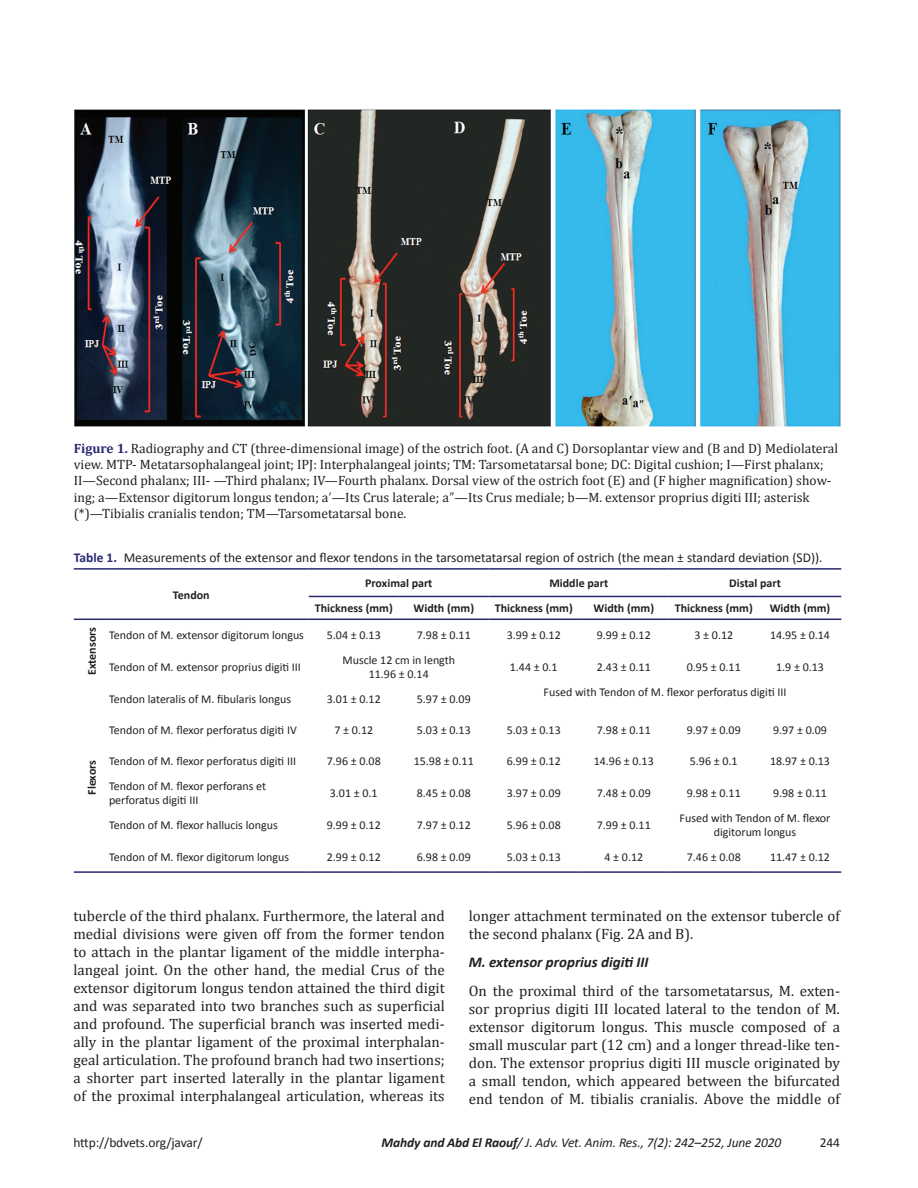
<style>
.page{position:relative;width:918px;height:1188px;background:#fff}
.page>*{position:absolute;margin:0;border:0;box-sizing:border-box;transform-origin:0 0}
.Para_1st{font:15px/18px "Cambria";color:#231f20;text-align:justify}
.Head_B{font:italic 700 15px "Calibri";color:#231f20}
.t1{font:13.5px/16.2px "Cambria";color:#231f20}
.Table_Caption{font:13.5px "Calibri";color:#231f20}
.t2{font:italic 13.5px "Calibri";letter-spacing:-.01em;color:#231f20}
.Table_text{font:12px/14.4px "Calibri";color:#231f20}
.Table_text-2{font:700 12px "Calibri";color:#231f20}
.s1{font-weight:700;color:#292a73}
.s2{font-weight:700}
</style>
<div class="page">
<hr style="left:109px;top:871px;width:200px;height:2px;background:#292a73">
<hr style="left:309px;top:871px;width:90px;height:2px;background:#292a73">
<hr style="left:399px;top:871px;width:90px;height:2px;background:#292a73">
<hr style="left:489px;top:871px;width:90px;height:2px;background:#292a73">
<hr style="left:579px;top:871px;width:90px;height:2px;background:#292a73">
<hr style="left:669px;top:871px;width:90px;height:2px;background:#292a73">
<hr style="left:759px;top:871px;width:82px;height:2px;background:#292a73">
<hr style="left:74px;top:871px;width:35px;height:2px;background:#292a73">
<hr style="left:74px;top:568px;width:35px;height:2px;background:#292a73">
<hr style="left:109px;top:568px;width:200px;height:2px;background:#292a73">
<hr style="left:309px;top:568px;width:90px;height:2px;background:#292a73">
<hr style="left:399px;top:568px;width:90px;height:2px;background:#292a73">
<hr style="left:489px;top:568px;width:90px;height:2px;background:#292a73">
<hr style="left:579px;top:568px;width:90px;height:2px;background:#292a73">
<hr style="left:669px;top:568px;width:90px;height:2px;background:#292a73">
<hr style="left:759px;top:568px;width:82px;height:2px;background:#292a73">
<hr style="left:309px;top:619px;width:90px;height:1px;background:#292a73">
<hr style="left:399px;top:619px;width:90px;height:1px;background:#292a73">
<hr style="left:489px;top:619px;width:90px;height:1px;background:#292a73">
<hr style="left:579px;top:619px;width:90px;height:1px;background:#292a73">
<hr style="left:669px;top:619px;width:90px;height:1px;background:#292a73">
<hr style="left:759px;top:619px;width:82px;height:1px;background:#292a73">
<hr style="left:74px;top:619px;width:35px;height:1px;background:#292a73">
<hr style="left:109px;top:619px;width:200px;height:1px;background:#292a73">
<hr style="left:309px;top:596px;width:90px;height:1px;background:#292a73">
<hr style="left:399px;top:596px;width:90px;height:1px;background:#292a73">
<hr style="left:489px;top:596px;width:90px;height:1px;background:#292a73">
<hr style="left:579px;top:596px;width:90px;height:1px;background:#292a73">
<hr style="left:669px;top:596px;width:90px;height:1px;background:#292a73">
<hr style="left:759px;top:596px;width:82px;height:1px;background:#292a73">
<img style="left:74px;top:110px;width:766px;height:317px">
<p class="t1" style="left:74px;top:440px;width:766px"><span class="s1">Figure 1.</span> Radiography and CT (three-dimensional image) of the ostrich foot. (A and C) Dorsoplantar view and (B and D) Mediolateral view. MTP- Metatarsophalangeal joint; IPJ: Interphalangeal joints; TM: Tarsometatarsal bone; DC: Digital cushion; I—First phalanx; II—Second phalanx; III- —Third phalanx; IV—Fourth phalanx. Dorsal view of the ostrich foot (E) and (F higher magnification) show&shy;ing; a—Extensor digitorum longus tendon; a —Its Crus laterale; a —Its Crus mediale; b—M. extensor proprius digiti III; asterisk (*)—Tibialis cranialis tendon; TM—Tarsometatarsal bone.</p>
<p class="Table_Caption" style="left:74px;top:549px;width:750px"><span class="s1">Table 1.</span> Measurements of the extensor and flexor tendons in the tarsometatarsal region of ostrich (the mean ± standard deviation (SD)).</p>
<p class="Table_text-2" style="left:173px;top:587px;width:38px">Tendon</p>
<p class="Table_text-2" style="left:365px;top:576px;width:69px">Proximal part</p>
<p class="Table_text-2" style="left:549px;top:576px;width:60px">Middle part</p>
<p class="Table_text-2" style="left:729px;top:576px;width:53px">Distal part</p>
<p class="Table_text-2" style="left:315px;top:601px;width:79px">Thickness (mm)</p>
<p class="Table_text-2" style="left:414px;top:601px;width:62px">Width (mm)</p>
<p class="Table_text-2" style="left:495px;top:601px;width:79px">Thickness (mm)</p>
<p class="Table_text-2" style="left:594px;top:601px;width:62px">Width (mm)</p>
<p class="Table_text-2" style="left:675px;top:601px;width:79px">Thickness (mm)</p>
<p class="Table_text-2" style="left:770px;top:601px;width:62px">Width (mm)</p>
<p class="Table_text-2" style="left:85px;top:675px;width:50px;rotate:-90deg">Extensors</p>
<p class="Table_text" style="left:109px;top:628px;width:197px">Tendon of M. extensor digitorum longus</p>
<p class="Table_text" style="left:327px;top:628px;width:55px">5.04 ± 0.13</p>
<p class="Table_text" style="left:417px;top:628px;width:55px">7.98 ± 0.11</p>
<p class="Table_text" style="left:507px;top:628px;width:55px">3.99 ± 0.12</p>
<p class="Table_text" style="left:597px;top:628px;width:55px">9.99 ± 0.12</p>
<p class="Table_text" style="left:694px;top:628px;width:40px">3 ± 0.12</p>
<p class="Table_text" style="left:770px;top:628px;width:62px">14.95 ± 0.14</p>
<p class="Table_text" style="left:343px;top:652px;width:114px">Muscle 12 cm in length</p>
<p class="Table_text" style="left:369px;top:667px;width:62px">11.96 ± 0.14</p>
<p class="Table_text" style="left:109px;top:659px;width:193px">Tendon of M. extensor proprius digiti III</p>
<p class="Table_text" style="left:510px;top:659px;width:49px">1.44 ± 0.1</p>
<p class="Table_text" style="left:597px;top:659px;width:55px">2.43 ± 0.11</p>
<p class="Table_text" style="left:687px;top:659px;width:55px">0.95 ± 0.11</p>
<p class="Table_text" style="left:776px;top:659px;width:49px">1.9 ± 0.13</p>
<p class="Table_text-2" style="left:85px;top:795px;width:36px;rotate:-90deg">Flexors</p>
<p class="Table_text" style="left:109px;top:691px;width:184px">Tendon lateralis of M. fibularis longus</p>
<p class="Table_text" style="left:327px;top:691px;width:55px">3.01 ± 0.12</p>
<p class="Table_text" style="left:417px;top:691px;width:55px">5.97 ± 0.09</p>
<p class="Table_text" style="left:544px;top:685px;width:244px">Fused with Tendon of M. flexor perforatus digiti III</p>
<p class="Table_text" style="left:109px;top:722px;width:189px">Tendon of M. flexor perforatus digiti IV</p>
<p class="Table_text" style="left:334px;top:722px;width:40px">7 ± 0.12</p>
<p class="Table_text" style="left:417px;top:722px;width:55px">5.03 ± 0.13</p>
<p class="Table_text" style="left:507px;top:722px;width:55px">5.03 ± 0.13</p>
<p class="Table_text" style="left:597px;top:722px;width:55px">7.98 ± 0.11</p>
<p class="Table_text" style="left:687px;top:722px;width:55px">9.97 ± 0.09</p>
<p class="Table_text" style="left:773px;top:722px;width:55px">9.97 ± 0.09</p>
<p class="Table_text" style="left:109px;top:753px;width:189px">Tendon of M. flexor perforatus digiti III</p>
<p class="Table_text" style="left:327px;top:753px;width:55px">7.96 ± 0.08</p>
<p class="Table_text" style="left:414px;top:753px;width:62px">15.98 ± 0.11</p>
<p class="Table_text" style="left:507px;top:753px;width:55px">6.99 ± 0.12</p>
<p class="Table_text" style="left:594px;top:753px;width:62px">14.96 ± 0.13</p>
<p class="Table_text" style="left:690px;top:753px;width:49px">5.96 ± 0.1</p>
<p class="Table_text" style="left:770px;top:753px;width:62px">18.97 ± 0.13</p>
<p class="Table_text" style="left:109px;top:778px;width:159px">Tendon of M. flexor perforans et perforatus digiti III</p>
<p class="Table_text" style="left:330px;top:785px;width:49px">3.01 ± 0.1</p>
<p class="Table_text" style="left:417px;top:785px;width:55px">8.45 ± 0.08</p>
<p class="Table_text" style="left:507px;top:785px;width:55px">3.97 ± 0.09</p>
<p class="Table_text" style="left:597px;top:785px;width:55px">7.48 ± 0.09</p>
<p class="Table_text" style="left:687px;top:785px;width:55px">9.98 ± 0.11</p>
<p class="Table_text" style="left:773px;top:785px;width:55px">9.98 ± 0.11</p>
<p class="Table_text" style="left:109px;top:818px;width:170px">Tendon of M. flexor hallucis longus</p>
<p class="Table_text" style="left:327px;top:818px;width:55px">9.99 ± 0.12</p>
<p class="Table_text" style="left:417px;top:818px;width:55px">7.97 ± 0.12</p>
<p class="Table_text" style="left:507px;top:818px;width:55px">5.96 ± 0.08</p>
<p class="Table_text" style="left:597px;top:818px;width:55px">7.99 ± 0.11</p>
<p class="Table_text" style="left:680px;top:810px;width:152px;text-align:center">Fused with Tendon of M. flexor digitorum longus</p>
<p class="Table_text" style="left:109px;top:849px;width:182px">Tendon of M. flexor digitorum longus</p>
<p class="Table_text" style="left:327px;top:849px;width:55px">2.99 ± 0.12</p>
<p class="Table_text" style="left:417px;top:849px;width:55px">6.98 ± 0.09</p>
<p class="Table_text" style="left:507px;top:849px;width:55px">5.03 ± 0.13</p>
<p class="Table_text" style="left:604px;top:849px;width:40px">4 ± 0.12</p>
<p class="Table_text" style="left:687px;top:849px;width:55px">7.46 ± 0.08</p>
<p class="Table_text" style="left:770px;top:849px;width:62px">11.47 ± 0.12</p>
<p class="Para_1st" style="left:74px;top:907px;width:373px">tubercle of the third phalanx. Furthermore, the lateral and medial divisions were given off from the former tendon to attach in the plantar ligament of the middle interpha&shy;langeal joint. On the other hand, the medial Crus of the extensor digitorum longus tendon attained the third digit and was separated into two branches such as superficial and profound. The superficial branch was inserted medi&shy;ally in the plantar ligament of the proximal interphalan&shy;geal articulation. The profound branch had two insertions; a shorter part inserted laterally in the plantar ligament of the proximal interphalangeal articulation, whereas its</p>
<p class="Para_1st" style="left:469px;top:907px;width:373px">longer attachment terminated on the extensor tubercle of the second phalanx (Fig. 2A and B).</p>
<p class="Head_B" style="left:469px;top:953px;width:181px">M. extensor proprius digiti III</p>
<p class="Para_1st" style="left:469px;top:982px;width:373px">On the proximal third of the tarsometatarsus, M. exten&shy;sor proprius digiti III located lateral to the tendon of M. extensor digitorum longus. This muscle composed of a small muscular part (12 cm) and a longer thread-like ten&shy;don. The extensor proprius digiti III muscle originated by a small tendon, which appeared between the bifurcated end tendon of M. tibialis cranialis. Above the middle of</p>
<p class="Table_Caption" style="left:74px;top:1134px;width:131px">http://bdvets.org/javar/</p>
<p class="t2" style="left:382px;top:1134px;width:401px"><span class="s2">Mahdy and Abd El Raouf</span>/ J. Adv. Vet. Anim. Res., 7(2): 242–252, June 2020</p>
<p class="Table_Caption" style="left:820px;top:1134px;width:22px">244</p>
</div>
